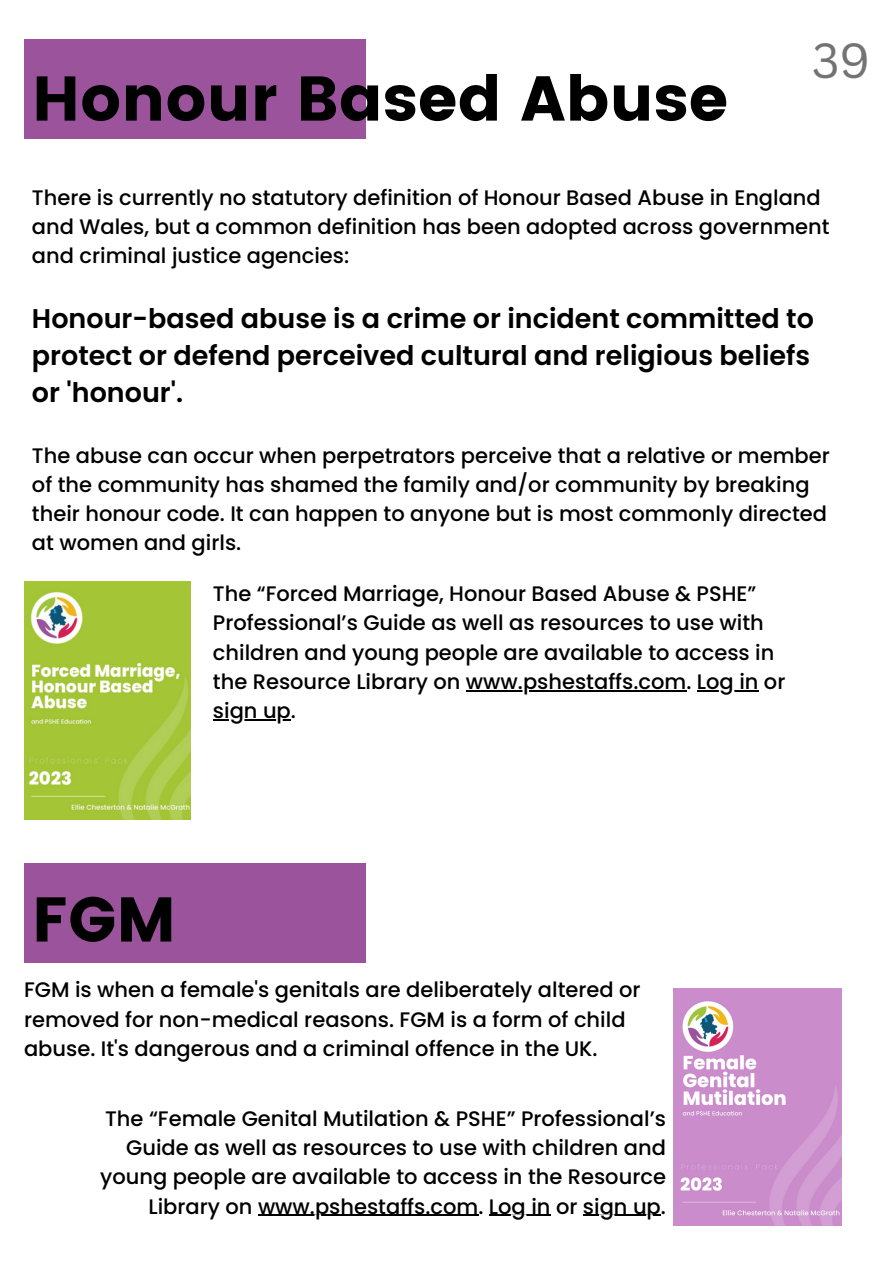
<style>
.page{position:relative;width:893px;height:1264px;background:#fff}
.page>*{position:absolute;margin:0;border:0;box-sizing:border-box;transform-origin:0 0}
.t1{font:63px "Poppins";color:#000}
.t2{font:48px "Canva Sans";color:#737373}
.t3{font:600 27px/37.2px "Poppins";color:#000}
.t4{font:500 21px/29.2px "Poppins";color:#000}
</style>
<div class="page">
<div style="left:24px;top:40px;width:341px;height:99px;background:#9b549c"></div>
<img style="left:24px;top:582px;width:167px;height:237px">
<div style="left:24px;top:863px;width:341px;height:99px;background:#9b549c"></div>
<img style="left:673px;top:988px;width:168px;height:237px">
<hr style="left:466px;top:690px;width:220px;height:1px;background:#000">
<hr style="left:696px;top:690px;width:62px;height:1px;background:#000">
<hr style="left:213px;top:719px;width:78px;height:1px;background:#000">
<hr style="left:258px;top:1214px;width:220px;height:1px;background:#000">
<hr style="left:489px;top:1214px;width:61px;height:1px;background:#000">
<hr style="left:583px;top:1214px;width:78px;height:1px;background:#000">
<h1 class="t1" style="left:32px;top:62px;width:698px">Honour Based Abuse</h1>
<h2 class="t2" style="left:811px;top:27px;width:60px">39</h2>
<p class="t4" style="left:32px;top:183px;width:799px">There is currently no statutory definition of Honour Based Abuse in England and Wales, but a common definition has been adopted across government and criminal justice agencies:</p>
<p class="t3" style="left:32px;top:299px;width:783px">Honour-based abuse is a crime or incident committed to protect or defend perceived cultural and religious beliefs or 'honour'.</p>
<p class="t4" style="left:32px;top:440px;width:799px">The abuse can occur when perpetrators perceive that a relative or member of the community has shamed the family and/or community by breaking their honour code. It can happen to anyone but is most commonly directed at women and girls.</p>
<p class="t4" style="left:213px;top:579px;width:574px">The “Forced Marriage, Honour Based Abuse &amp; PSHE” Professional’s Guide as well as resources to use with children and young people are available to access in the Resource Library on www.pshestaffs.com. Log in or sign up.</p>
<h1 class="t1" style="left:32px;top:882px;width:145px">FGM</h1>
<p class="t4" style="left:24px;top:975px;width:618px">FGM is when a female's genitals are deliberately altered or removed for non-medical reasons. FGM is a form of child abuse. It's dangerous and a criminal offence in the UK.</p>
<p class="t4" style="left:100px;top:1103px;width:567px;text-align:right">The “Female Genital Mutilation &amp; PSHE” Professional’s Guide as well as resources to use with children and young people are available to access in the Resource Library on www.pshestaffs.com. Log in or sign up.</p>
</div>
